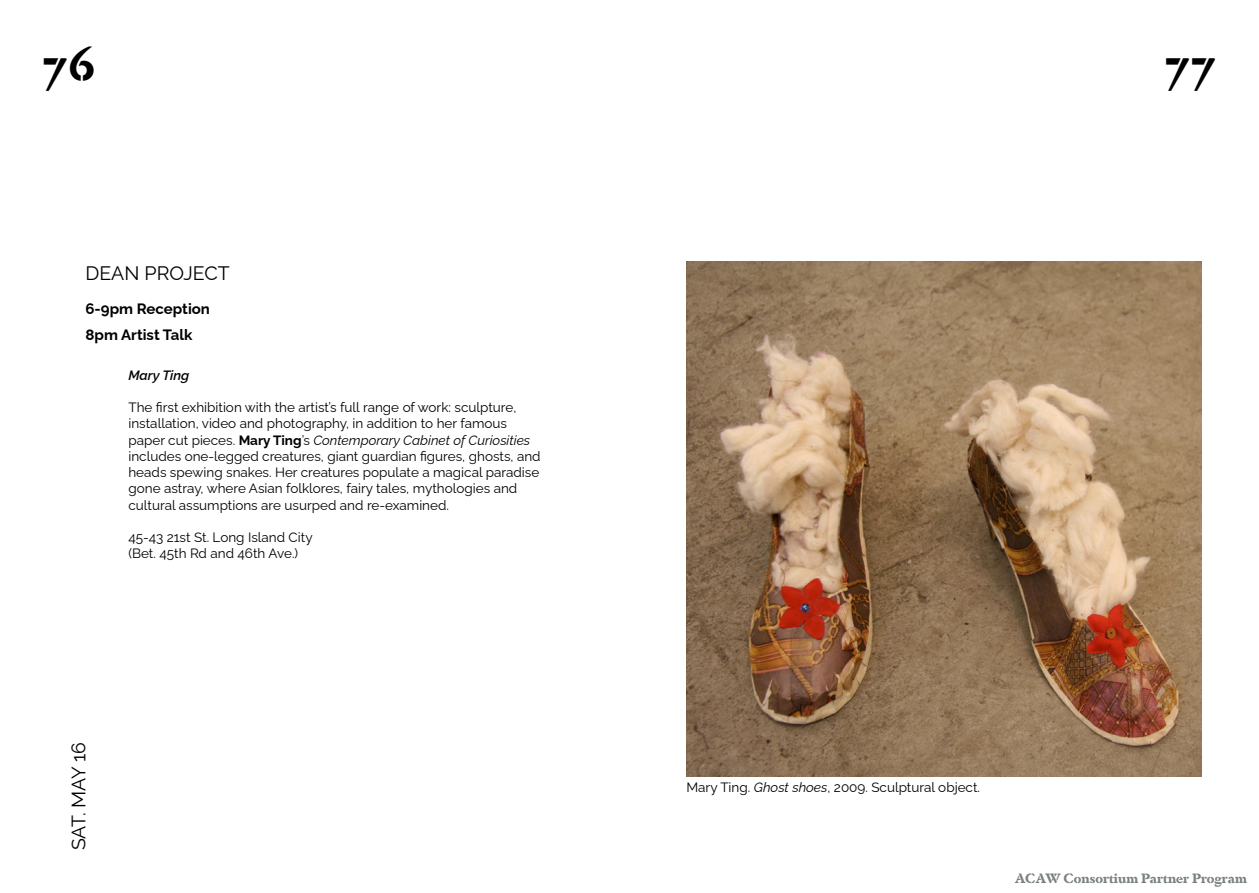
<style>
.page{position:relative;width:1259px;height:893px;background:#fff}
.page>*{position:absolute;margin:0;border:0;box-sizing:border-box;transform-origin:0 0}
.t1{font:700 46.5px "Dapifer Stencil";color:#000}
.t2{font:19.5px "Raleway";color:#000}
.t3{font:700 15px/25.5px "Raleway";color:#000}
.t4{font:13.5px/16.2px "Raleway";color:#000}
.t5{font:700 13.5px "Dapifer Stencil";color:#7a8082}
.t6{font:italic 600 13.5px "Raleway";color:#000}
.s1{font-weight:700}
.s2{font-style:italic}
</style>
<div class="page">
<img style="left:686px;top:262px;width:516px;height:514px">
<h1 class="t1" style="left:43px;top:29px;width:54px">76</h1>
<h1 class="t1" style="left:1164px;top:29px;width:53px">77</h1>
<h2 class="t2" style="left:85px;top:258px;width:146px">DEAN PROJECT</h2>
<p class="t3" style="left:85px;top:295px;width:126px">6-9pm Reception<br>8pm Artist Talk</p>
<p class="t6" style="left:128px;top:365px;width:62px">Mary Ting</p>
<p class="t4" style="left:128px;top:398px;width:414px">The first exhibition with the artist’s full range of work: sculpture, installation, video and photography, in addition to her famous paper cut pieces. <span class="s1">Mary Ting</span>’s <span class="s2">Contemporary Cabinet of Curiosities </span>includes one-legged creatures, giant guardian figures, ghosts, and heads spewing snakes. Her creatures populate a magical paradise gone astray, where Asian folklores, fairy tales, mythologies and cultural assumptions are usurped and re-examined.</p>
<p class="t4" style="left:128px;top:528px;width:186px">45-43 21st St. Long Island City (Bet. 45th Rd and 46th Ave.)</p>
<h2 class="t2" style="left:63px;top:850px;width:110px;rotate:-90deg">SAT. MAY 16</h2>
<p class="t4" style="left:686px;top:778px;width:295px">Mary Ting. <span class="s2">Ghost shoes</span>, 2009. Sculptural object.</p>
<p class="t5" style="left:1015px;top:868px;width:233px">ACAW Consortium Partner Program</p>
</div>
